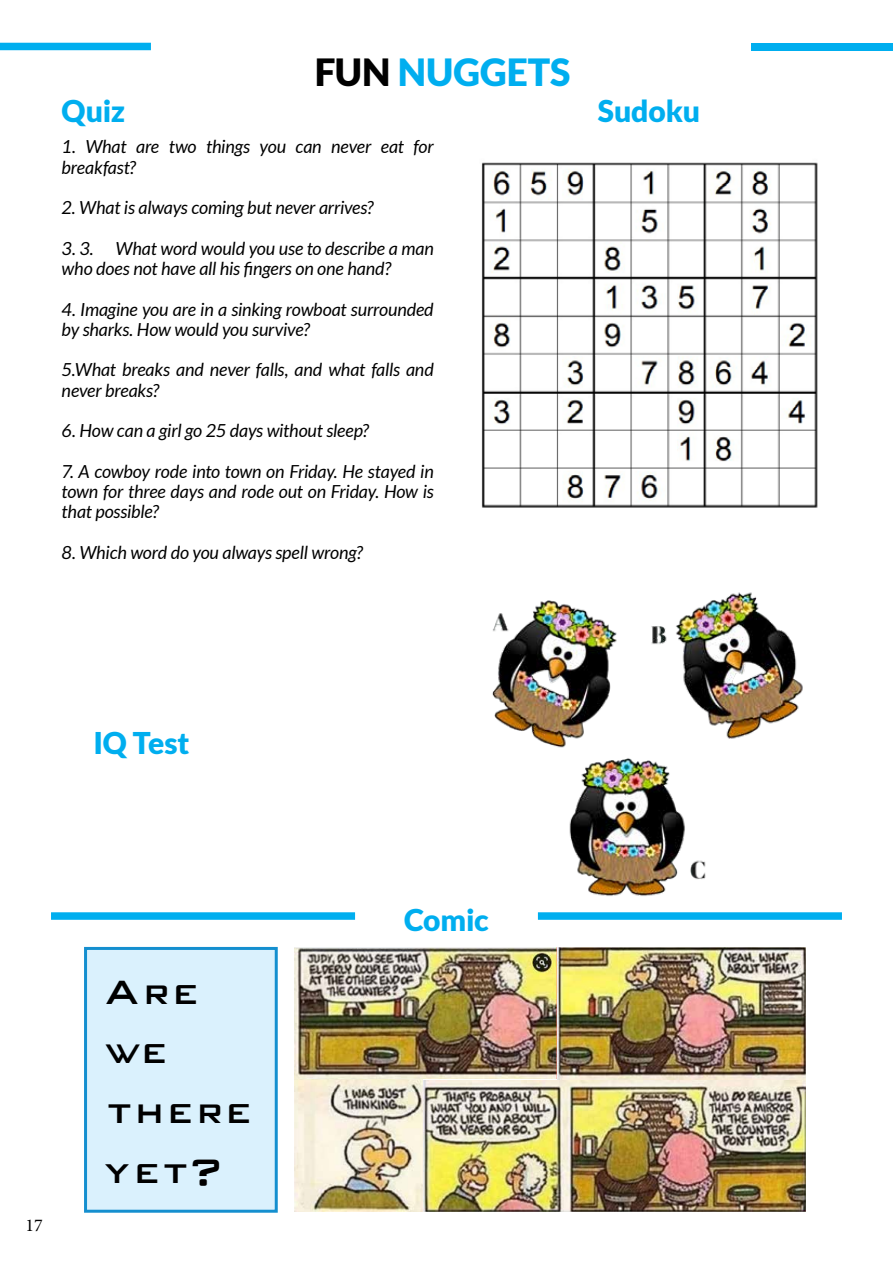
<style>
.page{position:relative;width:893px;height:1263px;background:#fff}
.page>*{position:absolute;margin:0;border:0;box-sizing:border-box;transform-origin:0 0}
.t1{font:46.5px/60px "NEWACADEMY";color:#000}
.t2{font:900 37.5px "Lato";color:#00aeef}
.t3{font:900 30px "Lato";letter-spacing:-.005em;color:#00aeef}
.t4{font:italic 18px/20.2px "Lato";letter-spacing:-.01em;color:#000}
.t5{font:18px "Minion Pro";color:#000}
.s1{color:#000}
</style>
<div class="page">
<div style="left:0;top:43px;width:151px;height:7px;background:#00aeef"></div>
<div style="left:51px;top:912px;width:304px;height:8px;background:#00aeef"></div>
<div style="left:538px;top:912px;width:304px;height:8px;background:#00aeef"></div>
<img style="left:481px;top:162px;width:337px;height:346px">
<img style="left:492px;top:592px;width:311px;height:304px">
<div style="left:751px;top:44px;width:142px;height:7px;background:#00aeef"></div>
<img style="left:295px;top:948px;width:511px;height:264px">
<div style="left:84px;top:947px;width:194px;height:266px;background:#daf1fd;border:3px solid #148fcf"></div>
<h2 class="t2" style="left:315px;top:50px;width:257px"><span class="s1">FUN</span> NUGGETS</h2>
<h3 class="t3" style="left:62px;top:94px;width:65px">Quiz</h3>
<h3 class="t3" style="left:598px;top:94px;width:104px">Sudoku</h3>
<p class="t4" style="left:62px;top:137px;width:374px">1. What are two things you can never eat for breakfast?</p>
<p class="t4" style="left:62px;top:198px;width:313px">2. What is always coming but never arrives?</p>
<p class="t4" style="left:62px;top:239px;width:374px">3. 3. What word would you use to describe a man who does not have all his fingers on one hand?</p>
<p class="t4" style="left:62px;top:299px;width:374px">4. Imagine you are in a sinking rowboat surrounded by sharks. How would you survive?</p>
<p class="t4" style="left:62px;top:360px;width:374px">5.What breaks and never falls, and what falls and never breaks?</p>
<p class="t4" style="left:62px;top:421px;width:309px">6. How can a girl go 25 days without sleep?</p>
<p class="t4" style="left:62px;top:461px;width:374px;text-align:justify">7. A cowboy rode into town on Friday. He stayed in town for three days and rode out on Friday. How is that possible?</p>
<p class="t4" style="left:62px;top:542px;width:302px">8. Which word do you always spell wrong?</p>
<h3 class="t3" style="left:94px;top:725px;width:98px">IQ Test</h3>
<p class="t5" style="left:26px;top:1213px;width:19px">17</p>
<h1 class="t1" style="left:105px;top:961px;width:149px">Are we there yet?</h1>
<h3 class="t3" style="left:404px;top:902px;width:86px">Comic</h3>
</div>
